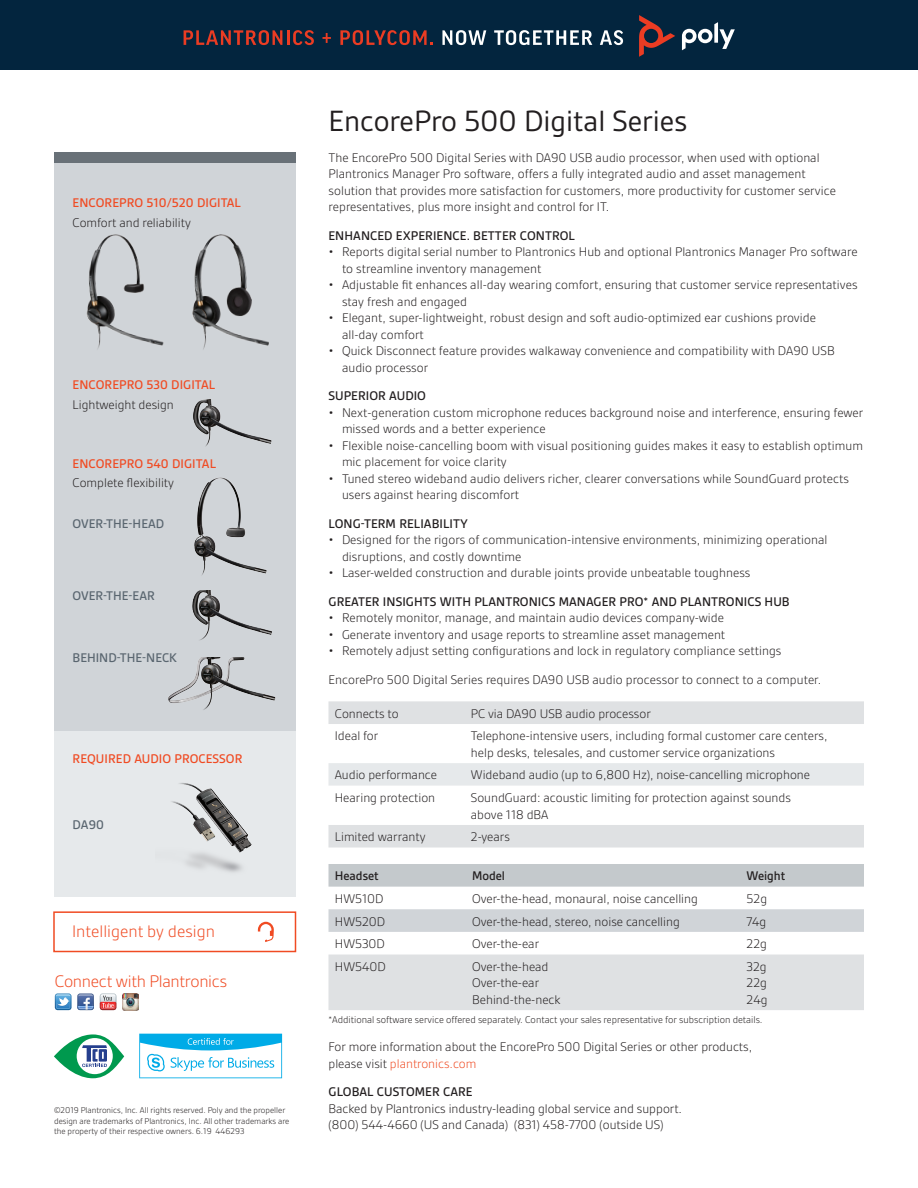
<style>
.page{position:relative;width:918px;height:1188px;background:#fff}
.page>*{position:absolute;margin:0;border:0;box-sizing:border-box;transform-origin:0 0}
.t1{font:31.5px "Gesta";color:#231f20}
.t2{font:300 18px "Gesta";letter-spacing:-.01em;color:#f04b23}
.t3{font:300 13.5px/16.5px "Gesta";letter-spacing:.005em;color:#231f20}
.t4{font:500 13.5px "Gesta";letter-spacing:.005em;color:#231f20}
.t5{font:500 13.5px "Gesta";letter-spacing:.005em;color:#f04b23}
.t6{font:500 13.5px "Gesta";color:#5a6670}
.t7{font:300 10.5px "Gesta";color:#231f20}
.t8{font:300 9px/10.5px "Gesta";color:#231f20}
.s1{color:#f04b23}
</style>
<div class="page">
<svg style="left:328px;top:701px;width:536px;height:147px;fill:#dfe1e3"></svg>
<svg style="left:328px;top:763px;width:536px;height:62px"></svg>
<div style="left:328px;top:864px;width:536px;height:23px;background:#c4c9cc"></div>
<div style="left:328px;top:909px;width:536px;height:23px;background:#d0d4d8"></div>
<div style="left:328px;top:955px;width:536px;height:55px;background:#dfe1e3"></div>
<div style="left:54px;top:152px;width:241px;height:11px;background:#697178"></div>
<div style="left:54px;top:163px;width:241px;height:569px;background:#d0d4d8"></div>
<div style="left:53px;top:911px;width:243px;height:41px;border:2px solid #f04b23"></div>
<svg style="left:258px;top:922px;width:16px;height:20px"></svg>
<div style="left:54px;top:732px;width:242px;height:165px;background:#e6e9eb"></div>
<img style="left:86px;top:234px;width:78px;height:115px">
<img style="left:192px;top:221px;width:104px;height:160px">
<img style="left:193px;top:399px;width:79px;height:48px">
<img style="left:194px;top:477px;width:73px;height:98px">
<img style="left:192px;top:590px;width:80px;height:50px">
<img style="left:168px;top:657px;width:108px;height:53px">
<img style="left:171px;top:783px;width:81px;height:89px">
<svg style="left:77px;top:994px;width:17px;height:16px"></svg>
<svg style="left:100px;top:994px;width:16px;height:16px"></svg>
<svg style="left:55px;top:994px;width:16px;height:16px"></svg>
<img style="left:122px;top:994px;width:17px;height:16px">
<div style="left:0;top:0;width:918px;height:70px;background:#03253e"></div>
<svg style="left:184px;top:30px;width:130px;height:15px"></svg>
<svg style="left:323px;top:33px;width:8px;height:10px"></svg>
<svg style="left:340px;top:30px;width:93px;height:15px"></svg>
<svg style="left:442px;top:30px;width:44px;height:15px"></svg>
<svg style="left:494px;top:30px;width:98px;height:15px"></svg>
<svg style="left:600px;top:30px;width:23px;height:15px"></svg>
<svg style="left:682px;top:22px;width:53px;height:28px"></svg>
<svg style="left:639px;top:15px;width:36px;height:42px"></svg>
<svg style="left:139px;top:1034px;width:143px;height:44px"></svg>
<svg style="left:54px;top:1034px;width:70px;height:44px"></svg>
<p class="t5" style="left:73px;top:195px;width:170px">ENCOREPRO 510/520 DIGITAL</p>
<p class="t3" style="left:73px;top:214px;width:120px">Comfort and reliability</p>
<p class="t5" style="left:73px;top:378px;width:144px">ENCOREPRO 530 DIGITAL</p>
<p class="t3" style="left:73px;top:396px;width:103px">Lightweight design</p>
<p class="t5" style="left:73px;top:456px;width:145px">ENCOREPRO 540 DIGITAL</p>
<p class="t3" style="left:73px;top:474px;width:103px">Complete flexibility</p>
<p class="t6" style="left:73px;top:516px;width:93px">OVER-THE-HEAD</p>
<p class="t6" style="left:73px;top:588px;width:84px">OVER-THE-EAR</p>
<p class="t6" style="left:73px;top:650px;width:106px">BEHIND-THE-NECK</p>
<p class="t5" style="left:73px;top:751px;width:171px">REQUIRED AUDIO PROCESSOR</p>
<p class="t6" style="left:73px;top:817px;width:33px">DA90</p>
<h2 class="t2" style="left:72px;top:921px;width:144px">Intelligent by design</h2>
<h2 class="t2" style="left:55px;top:971px;width:174px">Connect with Plantronics</h2>
<p class="t8" style="left:54px;top:1105px;width:237px">©2019 Plantronics, Inc. All rights reserved. Poly and the propeller design are trademarks of Plantronics, Inc. All other trademarks are the property of their respective owners. 6.19 446293</p>
<h1 class="t1" style="left:328px;top:103px;width:360px">EncorePro 500 Digital Series</h1>
<p class="t3" style="left:328px;top:149px;width:509px">The EncorePro 500 Digital Series with DA90 USB audio processor, when used with optional Plantronics Manager Pro software, offers a fully integrated audio and asset management solution that provides more satisfaction for customers, more productivity for customer service representatives, plus more insight and control for IT.</p>
<p class="t4" style="left:328px;top:228px;width:248px">ENHANCED EXPERIENCE. BETTER CONTROL</p>
<p class="t3" style="left:342px;top:244px;width:517px;text-indent:-14px">• Reports digital serial number to Plantronics Hub and optional Plantronics Manager Pro software to streamline inventory management</p>
<p class="t3" style="left:342px;top:277px;width:517px;text-indent:-14px">• Adjustable fit enhances all-day wearing comfort, ensuring that customer service representatives stay fresh and engaged</p>
<p class="t3" style="left:342px;top:310px;width:475px;text-indent:-14px">• Elegant, super-lightweight, robust design and soft audio-optimized ear cushions provide all-day comfort</p>
<p class="t3" style="left:342px;top:343px;width:494px;text-indent:-14px">• Quick Disconnect feature provides walkaway convenience and compatibility with DA90 USB audio processor</p>
<p class="t4" style="left:328px;top:388px;width:99px">SUPERIOR AUDIO</p>
<p class="t3" style="left:342px;top:404px;width:523px;text-indent:-14px">• Next-generation custom microphone reduces background noise and interference, ensuring fewer missed words and a better experience</p>
<p class="t3" style="left:342px;top:437px;width:523px;text-indent:-14px">• Flexible noise-cancelling boom with visual positioning guides makes it easy to establish optimum mic placement for voice clarity</p>
<p class="t3" style="left:342px;top:470px;width:508px;text-indent:-14px">• Tuned stereo wideband audio delivers richer, clearer conversations while SoundGuard protects users against hearing discomfort</p>
<p class="t4" style="left:328px;top:516px;width:141px">LONG-TERM RELIABILITY</p>
<p class="t3" style="left:342px;top:532px;width:487px;text-indent:-14px">• Designed for the rigors of communication-intensive environments, minimizing operational disruptions, and costly downtime</p>
<p class="t3" style="left:328px;top:565px;width:423px">• Laser-welded construction and durable joints provide unbeatable toughness</p>
<p class="t4" style="left:328px;top:594px;width:463px">GREATER INSIGHTS WITH PLANTRONICS MANAGER PRO* AND PLANTRONICS HUB</p>
<p class="t3" style="left:328px;top:610px;width:397px">• Remotely monitor, manage, and maintain audio devices company-wide</p>
<p class="t3" style="left:328px;top:626px;width:398px">• Generate inventory and usage reports to streamline asset management</p>
<p class="t3" style="left:328px;top:637px;width:494px;line-height:28.5px">• Remotely adjust setting configurations and lock in regulatory compliance settings<br>EncorePro 500 Digital Series requires DA90 USB audio processor to connect to a computer.</p>
<p class="t3" style="left:335px;top:705px;width:65px">Connects to</p>
<p class="t3" style="left:471px;top:705px;width:181px">PC via DA90 USB audio processor</p>
<p class="t3" style="left:335px;top:728px;width:45px">Ideal for</p>
<p class="t3" style="left:471px;top:728px;width:358px">Telephone-intensive users, including formal customer care centers, help desks, telesales, and customer service organizations</p>
<p class="t3" style="left:335px;top:767px;width:104px">Audio performance</p>
<p class="t3" style="left:471px;top:767px;width:341px">Wideband audio (up to 6,800 Hz), noise-cancelling microphone</p>
<p class="t3" style="left:335px;top:789px;width:102px">Hearing protection</p>
<p class="t3" style="left:471px;top:789px;width:322px">SoundGuard: acoustic limiting for protection against sounds above 118 dBA</p>
<p class="t3" style="left:335px;top:828px;width:92px">Limited warranty</p>
<p class="t3" style="left:471px;top:828px;width:40px">2-years</p>
<p class="t4" style="left:335px;top:868px;width:45px">Headset</p>
<p class="t4" style="left:472px;top:868px;width:39px">Model</p>
<p class="t4" style="left:747px;top:868px;width:40px">Weight</p>
<p class="t3" style="left:335px;top:890px;width:50px">HW510D</p>
<p class="t3" style="left:472px;top:890px;width:227px">Over-the-head, monaural, noise cancelling</p>
<p class="t3" style="left:747px;top:890px;width:22px">52g</p>
<p class="t3" style="left:335px;top:913px;width:52px">HW520D</p>
<p class="t3" style="left:472px;top:913px;width:209px">Over-the-head, stereo, noise cancelling</p>
<p class="t3" style="left:747px;top:913px;width:21px">74g</p>
<p class="t3" style="left:335px;top:935px;width:51px">HW530D</p>
<p class="t3" style="left:472px;top:935px;width:69px">Over-the-ear</p>
<p class="t3" style="left:747px;top:935px;width:22px">22g</p>
<p class="t3" style="left:335px;top:958px;width:52px">HW540D</p>
<p class="t3" style="left:472px;top:958px;width:90px">Over-the-head<br>Over-the-ear<br>Behind-the-neck</p>
<p class="t3" style="left:747px;top:958px;width:22px;text-align:justify">32g 22g 24g</p>
<p class="t7" style="left:328px;top:1014px;width:436px">*Additional software service offered separately. Contact your sales representative for subscription details.</p>
<p class="t3" style="left:328px;top:1039px;width:425px">For more information about the EncorePro 500 Digital Series or other products, please visit <span class="s1">plantronics.com</span></p>
<p class="t4" style="left:328px;top:1084px;width:146px">GLOBAL CUSTOMER CARE</p>
<p class="t3" style="left:328px;top:1100px;width:355px">Backed by Plantronics industry-leading global service and support. (800) 544-4660 (US and Canada) (831) 458-7700 (outside US)</p>
</div>
